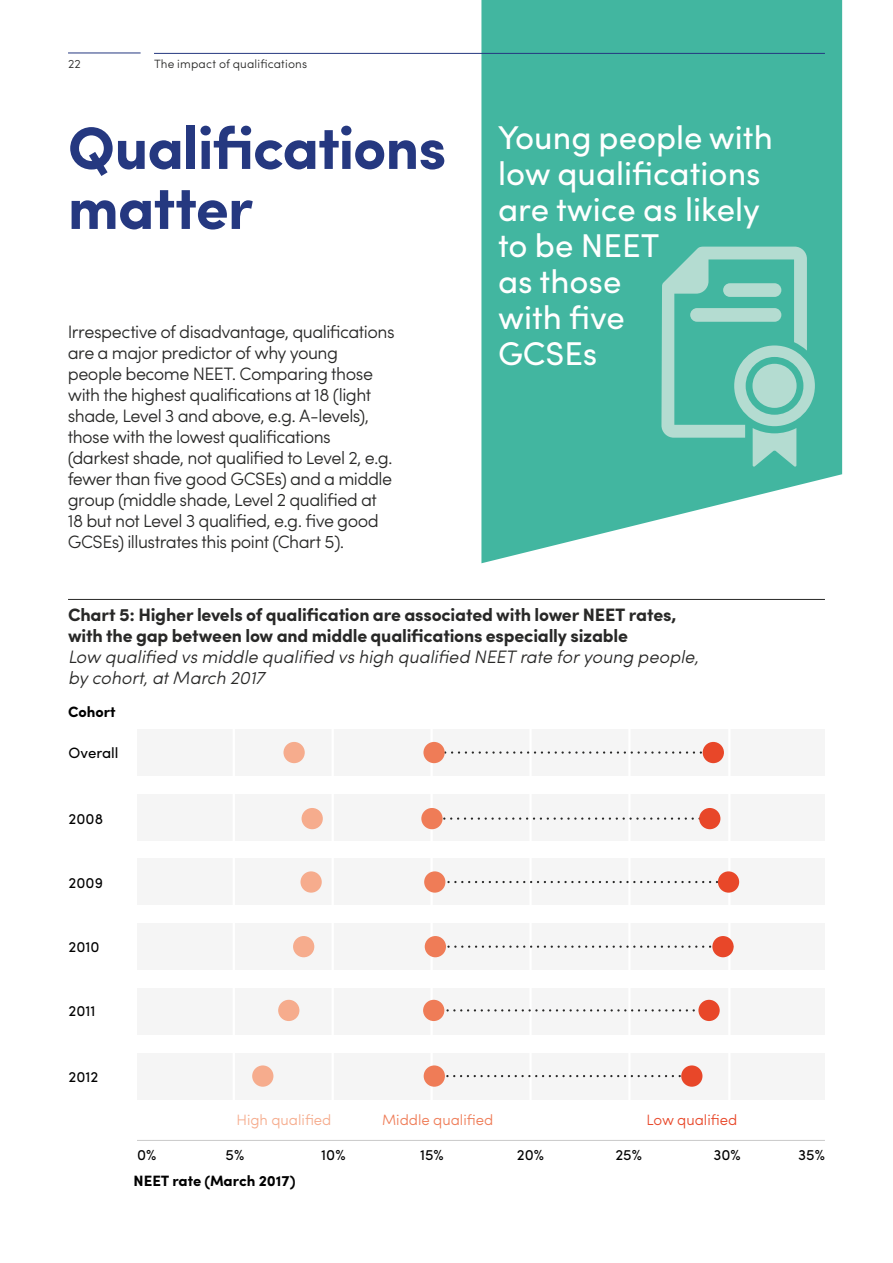
<style>
.page{position:relative;width:893px;height:1263px;background:#fff}
.page>*{position:absolute;margin:0;border:0;box-sizing:border-box;transform-origin:0 0}
.t1{font:700 60px/60px "Sofia Pro";letter-spacing:-.02em;color:#253880}
.t2{font:33px/36px "Sofia Pro";color:#fff}
.t3{font:300 18px/21px "Sofia Pro";letter-spacing:-.03em;color:#282827}
.t4{font:700 18px/21px "Sofia Pro";letter-spacing:-.01em;color:#282827}
.t5{font:italic 300 18px/21px "Sofia Pro";color:#282827}
.t6{font:15px "Sofia Pro";color:#000}
.t7{font:700 15px "Sofia Pro";color:#000}
.t8{font:300 15px "Sofia Pro";color:#ef7c57}
.t9{font:300 15px "Sofia Pro";color:#f6ac8d}
.t10{font:300 15px "Sofia Pro";color:#e84729}
.t11{font:300 12px "Sofia Pro";letter-spacing:.015em;color:#282827}
</style>
<div class="page">
<svg style="left:481px;top:0;width:361px;height:563px;background:#54bda9"></svg>
<hr style="left:154px;top:53px;width:671px;height:1px;background:#253880">
<hr style="left:68px;top:53px;width:73px;height:1px;background:#253880">
<div style="left:137px;top:729px;width:688px;height:47px;background:#f5f5f5"></div>
<div style="left:137px;top:794px;width:688px;height:46px;background:#f5f5f5"></div>
<div style="left:137px;top:859px;width:688px;height:46px;background:#f5f5f5"></div>
<div style="left:137px;top:923px;width:688px;height:47px;background:#f5f5f5"></div>
<div style="left:137px;top:988px;width:688px;height:46px;background:#f5f5f5"></div>
<div style="left:137px;top:1053px;width:688px;height:46px;background:#f5f5f5"></div>
<hr style="left:68px;top:599px;width:757px;height:1px;background:#282827">
<hr style="left:233px;top:723px;width:2px;height:385px;background:#fff">
<hr style="left:529px;top:723px;width:3px;height:385px;background:#fff">
<hr style="left:628px;top:723px;width:3px;height:385px;background:#fff">
<hr style="left:332px;top:723px;width:2px;height:385px;background:#fff">
<hr style="left:430px;top:723px;width:3px;height:385px;background:#fff">
<svg style="left:445px;top:751px;width:258px;height:3px"></svg>
<svg style="left:443px;top:817px;width:256px;height:3px"></svg>
<svg style="left:445px;top:881px;width:273px;height:2px"></svg>
<svg style="left:447px;top:945px;width:265px;height:3px"></svg>
<svg style="left:444px;top:1009px;width:251px;height:2px"></svg>
<svg style="left:446px;top:1075px;width:235px;height:2px"></svg>
<div style="left:423px;top:742px;width:22px;height:21px;background:#ef7c57;border-radius:50%"></div>
<div style="left:252px;top:1065px;width:21px;height:22px;background:#f6ac8d;border-radius:50%"></div>
<div style="left:421px;top:808px;width:22px;height:21px;background:#ef7c57;border-radius:50%"></div>
<div style="left:278px;top:1000px;width:21px;height:21px;background:#f6ac8d;border-radius:50%"></div>
<div style="left:424px;top:871px;width:21px;height:22px;background:#ef7c57;border-radius:50%"></div>
<div style="left:293px;top:936px;width:21px;height:21px;background:#f6ac8d;border-radius:50%"></div>
<div style="left:425px;top:936px;width:21px;height:21px;background:#ef7c57;border-radius:50%"></div>
<div style="left:300px;top:871px;width:22px;height:22px;background:#f6ac8d;border-radius:50%"></div>
<div style="left:423px;top:1000px;width:21px;height:21px;background:#ef7c57;border-radius:50%"></div>
<div style="left:302px;top:808px;width:21px;height:21px;background:#f6ac8d;border-radius:50%"></div>
<div style="left:424px;top:1065px;width:21px;height:22px;background:#ef7c57;border-radius:50%"></div>
<div style="left:283px;top:742px;width:22px;height:21px;background:#f6ac8d;border-radius:50%"></div>
<hr style="left:137px;top:1140px;width:688px;height:1px;background:#c9c9c9">
<hr style="left:728px;top:720px;width:2px;height:385px;background:#fff">
<div style="left:703px;top:742px;width:21px;height:21px;background:#e84729;border-radius:50%"></div>
<div style="left:699px;top:808px;width:21px;height:21px;background:#e84729;border-radius:50%"></div>
<div style="left:718px;top:871px;width:21px;height:22px;background:#e84729;border-radius:50%"></div>
<div style="left:712px;top:936px;width:22px;height:21px;background:#e84729;border-radius:50%"></div>
<div style="left:698px;top:1000px;width:22px;height:21px;background:#e84729;border-radius:50%"></div>
<div style="left:681px;top:1065px;width:21px;height:22px;background:#e84729;border-radius:50%"></div>
<svg style="left:661px;top:247px;width:154px;height:220px;background:#6cc4b2"></svg>
<div style="left:723px;top:283px;width:58px;height:14px;background:#b4dcd1;border-radius:7px"></div>
<div style="left:690px;top:308px;width:91px;height:14px;background:#b4dcd1;border-radius:7px"></div>
<p class="t11" style="left:68px;top:55px;width:14px">22</p>
<p class="t11" style="left:154px;top:55px;width:155px">The impact of qualifications</p>
<h1 class="t1" style="left:68px;top:114px;width:380px">Qualifications matter</h1>
<p class="t3" style="left:68px;top:320px;width:328px">Irrespective of disadvantage, qualifications are a major predictor of why young people become NEET. Comparing those with the highest qualifications at 18 (light shade, Level 3 and above, e.g. A-levels), those with the lowest qualifications (darkest shade, not qualified to Level 2, e.g. fewer than five good GCSEs) and a middle group (middle shade, Level 2 qualified at 18 but not Level 3 qualified, e.g. five good GCSEs) illustrates this point (Chart 5).</p>
<h2 class="t2" style="left:498px;top:117px;width:276px">Young people with low qualifications are twice as likely to be NEET<br>as those<br>with five<br>GCSEs</h2>
<p class="t4" style="left:68px;top:603px;width:610px">Chart 5: Higher levels of qualification are associated with lower NEET rates, with the gap between low and middle qualifications especially sizable</p>
<p class="t5" style="left:68px;top:645px;width:632px">Low qualified vs middle qualified vs high qualified NEET rate for young people, by cohort, at March 2017</p>
<p class="t7" style="left:68px;top:700px;width:49px">Cohort</p>
<p class="t6" style="left:69px;top:742px;width:51px">Overall</p>
<p class="t6" style="left:69px;top:808px;width:36px">2008</p>
<p class="t6" style="left:69px;top:871px;width:36px">2009</p>
<p class="t6" style="left:69px;top:936px;width:33px">2010</p>
<p class="t6" style="left:69px;top:999px;width:28px">2011</p>
<p class="t6" style="left:69px;top:1065px;width:31px">2012</p>
<p class="t9" style="left:236px;top:1109px;width:97px">High qualified</p>
<p class="t8" style="left:382px;top:1109px;width:113px">Middle qualified</p>
<p class="t10" style="left:646px;top:1109px;width:92px">Low qualified</p>
<p class="t6" style="left:137px;top:1144px;width:21px">0%</p>
<p class="t6" style="left:226px;top:1144px;width:20px">5%</p>
<p class="t6" style="left:321px;top:1144px;width:26px">10%</p>
<p class="t6" style="left:420px;top:1144px;width:25px">15%</p>
<p class="t6" style="left:517px;top:1144px;width:29px">20%</p>
<p class="t6" style="left:615px;top:1144px;width:28px">25%</p>
<p class="t6" style="left:713px;top:1144px;width:29px">30%</p>
<p class="t6" style="left:798px;top:1144px;width:28px">35%</p>
<p class="t7" style="left:134px;top:1170px;width:164px">NEET rate (March 2017)</p>
</div>
